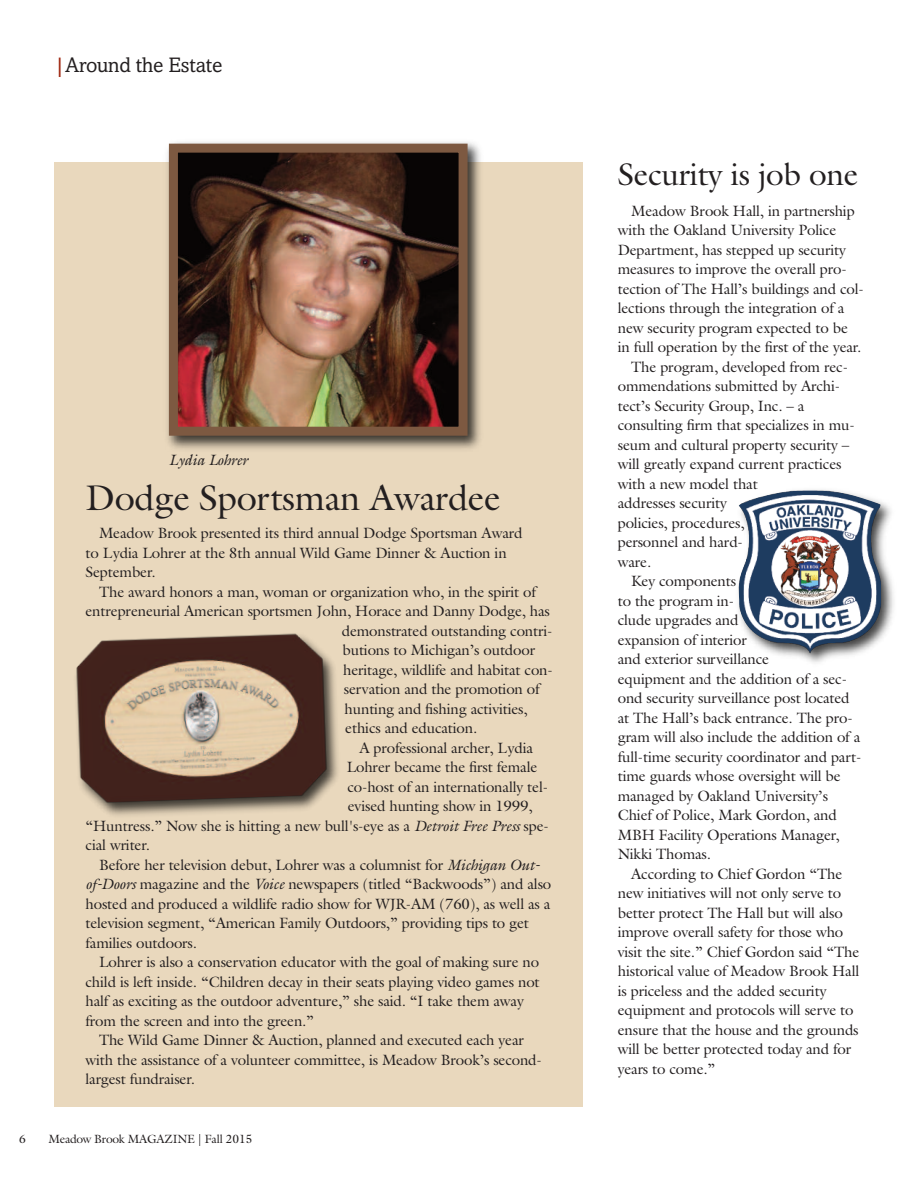
<style>
.page{position:relative;width:918px;height:1188px;background:#fff}
.page>*{position:absolute;margin:0;border:0;box-sizing:border-box;transform-origin:0 0}
.t1{font:36px "Galliard Std";letter-spacing:-.01em;color:#231f20}
.t2{font:31.5px "Galliard Std";letter-spacing:-.01em;color:#231f20}
.t3{font:21px "Amasis";letter-spacing:-.01em;color:#231f20}
.t4{font:15px/19.5px "Galliard Std";letter-spacing:-.01em;color:#231f20}
.t5{font:italic 15px "Galliard Std";letter-spacing:-.01em;color:#231f20}
.t6{font:12px "Galliard Std";letter-spacing:-.01em;color:#231f20}
.s1{color:#9e240d}
.s2{font-style:italic}
</style>
<div class="page">
<div style="left:54px;top:162px;width:528px;height:945px;background:#e9d8bd"></div>
<img style="left:167px;top:142px;width:314px;height:307px">
<img style="left:179px;top:154px;width:279px;height:272px">
<div style="left:169px;top:144px;width:299px;height:292px;border:9px solid #7d5941"></div>
<img style="left:76px;top:633px;width:260px;height:183px">
<img style="left:738px;top:490px;width:156px;height:173px">
<img style="left:739px;top:491px;width:142px;height:163px">
<h3 class="t3" style="left:54px;top:53px;width:170px"><span class="s1">|</span>Around the Estate</h3>
<p class="t5" style="left:169px;top:452px;width:81px">Lydia Lohrer</p>
<h1 class="t1" style="left:86px;top:476px;width:417px">Dodge Sportsman Awardee</h1>
<p class="t4" style="left:86px;top:524px;width:439px;text-indent:14px">Meadow Brook presented its third annual Dodge Sportsman Award to Lydia Lohrer at the 8th annual Wild Game Dinner &amp; Auction in<br>September.</p>
<p class="t4" style="left:99px;top:582px;width:438px">The award honors a man, woman or organization who, in the spirit of</p>
<p class="t4" style="left:86px;top:602px;width:466px">entrepreneurial American sportsmen John, Horace and Danny Dodge, has</p>
<p class="t4" style="left:342px;top:621px;width:212px">demonstrated outstanding contri-</p>
<p class="t4" style="left:343px;top:641px;width:194px">butions to Michigan’s outdoor</p>
<p class="t4" style="left:343px;top:660px;width:211px">heritage, wildlife and habitat con-</p>
<p class="t4" style="left:344px;top:680px;width:197px">servation and the promotion of</p>
<p class="t4" style="left:345px;top:699px;width:185px">hunting and fishing activities,</p>
<p class="t4" style="left:345px;top:719px;width:134px">ethics and education.</p>
<p class="t4" style="left:360px;top:738px;width:175px">A professional archer, Lydia</p>
<p class="t4" style="left:347px;top:758px;width:192px">Lohrer became the first female</p>
<p class="t4" style="left:347px;top:777px;width:202px">co-host of an internationally tel-</p>
<p class="t4" style="left:348px;top:797px;width:186px">evised hunting show in 1999,</p>
<p class="t4" style="left:86px;top:816px;width:465px">“Huntress.” Now she is hitting a new bull's-eye as a <span class="s2">Detroit Free Press</span> spe-</p>
<p class="t4" style="left:86px;top:836px;width:66px">cial writer.</p>
<p class="t4" style="left:99px;top:855px;width:442px">Before her television debut, Lohrer was a columnist for <span class="s2">Michigan Out-</span></p>
<p class="t4" style="left:86px;top:875px;width:467px"><span class="s2">of-Doors</span> magazine and the <span class="s2">Voice</span> newspapers (titled “Backwoods”) and also</p>
<p class="t4" style="left:86px;top:894px;width:467px">hosted and produced a wildlife radio show for WJR-AM (760), as well as a</p>
<p class="t4" style="left:86px;top:914px;width:445px">television segment, “American Family Outdoors,” providing tips to get</p>
<p class="t4" style="left:86px;top:933px;width:113px">families outdoors.</p>
<p class="t4" style="left:99px;top:953px;width:442px">Lohrer is also a conservation educator with the goal of making sure no</p>
<p class="t4" style="left:86px;top:972px;width:456px">child is left inside. “Children decay in their seats playing video games not</p>
<p class="t4" style="left:86px;top:992px;width:440px">half as exciting as the outdoor adventure,” she said. “I take them away</p>
<p class="t4" style="left:86px;top:1011px;width:230px">from the screen and into the green.”</p>
<p class="t4" style="left:99px;top:1031px;width:426px">The Wild Game Dinner &amp; Auction, planned and executed each year</p>
<p class="t4" style="left:86px;top:1050px;width:458px">with the assistance of a volunteer committee, is Meadow Brook’s second-</p>
<p class="t4" style="left:85px;top:1070px;width:111px">largest fundraiser.</p>
<p class="t6" style="left:19px;top:1131px;width:8px">6</p>
<p class="t6" style="left:49px;top:1131px;width:205px">Meadow Brook MAGAZINE | Fall 2015</p>
<h2 class="t2" style="left:618px;top:155px;width:242px">Security is job one</h2>
<p class="t4" style="left:631px;top:201px;width:225px">Meadow Brook Hall, in partnership</p>
<p class="t4" style="left:618px;top:220px;width:220px">with the Oakland University Police</p>
<p class="t4" style="left:618px;top:240px;width:230px">Department, has stepped up security</p>
<p class="t4" style="left:618px;top:259px;width:231px">measures to improve the overall pro-</p>
<p class="t4" style="left:618px;top:279px;width:248px">tection of The Hall’s buildings and col-</p>
<p class="t4" style="left:618px;top:298px;width:228px">lections through the integration of a</p>
<p class="t4" style="left:618px;top:318px;width:232px">new security program expected to be</p>
<p class="t4" style="left:618px;top:337px;width:245px">in full operation by the first of the year.</p>
<p class="t4" style="left:631px;top:357px;width:218px">The program, developed from rec-</p>
<p class="t4" style="left:618px;top:376px;width:224px">ommendations submitted by Archi-</p>
<p class="t4" style="left:618px;top:396px;width:188px">tect’s Security Group, Inc. – a</p>
<p class="t4" style="left:618px;top:415px;width:239px">consulting firm that specializes in mu-</p>
<p class="t4" style="left:618px;top:435px;width:233px">seum and cultural property security –</p>
<p class="t4" style="left:618px;top:454px;width:225px">will greatly expand current practices</p>
<p class="t4" style="left:618px;top:474px;width:142px">with a new model that</p>
<p class="t4" style="left:618px;top:493px;width:111px">addresses security</p>
<p class="t4" style="left:618px;top:513px;width:128px">policies, procedures,</p>
<p class="t4" style="left:618px;top:532px;width:127px">personnel and hard-</p>
<p class="t4" style="left:618px;top:552px;width:35px">ware.</p>
<p class="t4" style="left:631px;top:571px;width:106px">Key components</p>
<p class="t4" style="left:618px;top:591px;width:118px">to the program in-</p>
<p class="t4" style="left:618px;top:610px;width:122px">clude upgrades and</p>
<p class="t4" style="left:618px;top:630px;width:131px">expansion of interior</p>
<p class="t4" style="left:618px;top:649px;width:153px">and exterior surveillance</p>
<p class="t4" style="left:618px;top:669px;width:231px">equipment and the addition of a sec-</p>
<p class="t4" style="left:618px;top:688px;width:233px">ond security surveillance post located</p>
<p class="t4" style="left:618px;top:708px;width:237px">at The Hall’s back entrance. The pro-</p>
<p class="t4" style="left:618px;top:727px;width:244px">gram will also include the addition of a</p>
<p class="t4" style="left:618px;top:747px;width:245px">full-time security coordinator and part-</p>
<p class="t4" style="left:618px;top:766px;width:225px">time guards whose oversight will be</p>
<p class="t4" style="left:618px;top:786px;width:212px">managed by Oakland University’s</p>
<p class="t4" style="left:618px;top:805px;width:221px">Chief of Police, Mark Gordon, and</p>
<p class="t4" style="left:618px;top:825px;width:223px">MBH Facility Operations Manager,</p>
<p class="t4" style="left:618px;top:844px;width:95px">Nikki Thomas.</p>
<p class="t4" style="left:631px;top:864px;width:212px">According to Chief Gordon “The</p>
<p class="t4" style="left:618px;top:883px;width:225px">new initiatives will not only serve to</p>
<p class="t4" style="left:618px;top:903px;width:227px">better protect The Hall but will also</p>
<p class="t4" style="left:618px;top:922px;width:227px">improve overall safety for those who</p>
<p class="t4" style="left:618px;top:942px;width:243px">visit the site.” Chief Gordon said “The</p>
<p class="t4" style="left:618px;top:961px;width:243px">historical value of Meadow Brook Hall</p>
<p class="t4" style="left:618px;top:981px;width:210px">is priceless and the added security</p>
<p class="t4" style="left:618px;top:1000px;width:237px">equipment and protocols will serve to</p>
<p class="t4" style="left:618px;top:1020px;width:242px">ensure that the house and the grounds</p>
<p class="t4" style="left:618px;top:1039px;width:235px">will be better protected today and for</p>
<p class="t4" style="left:618px;top:1059px;width:99px">years to come.”</p>
</div>
